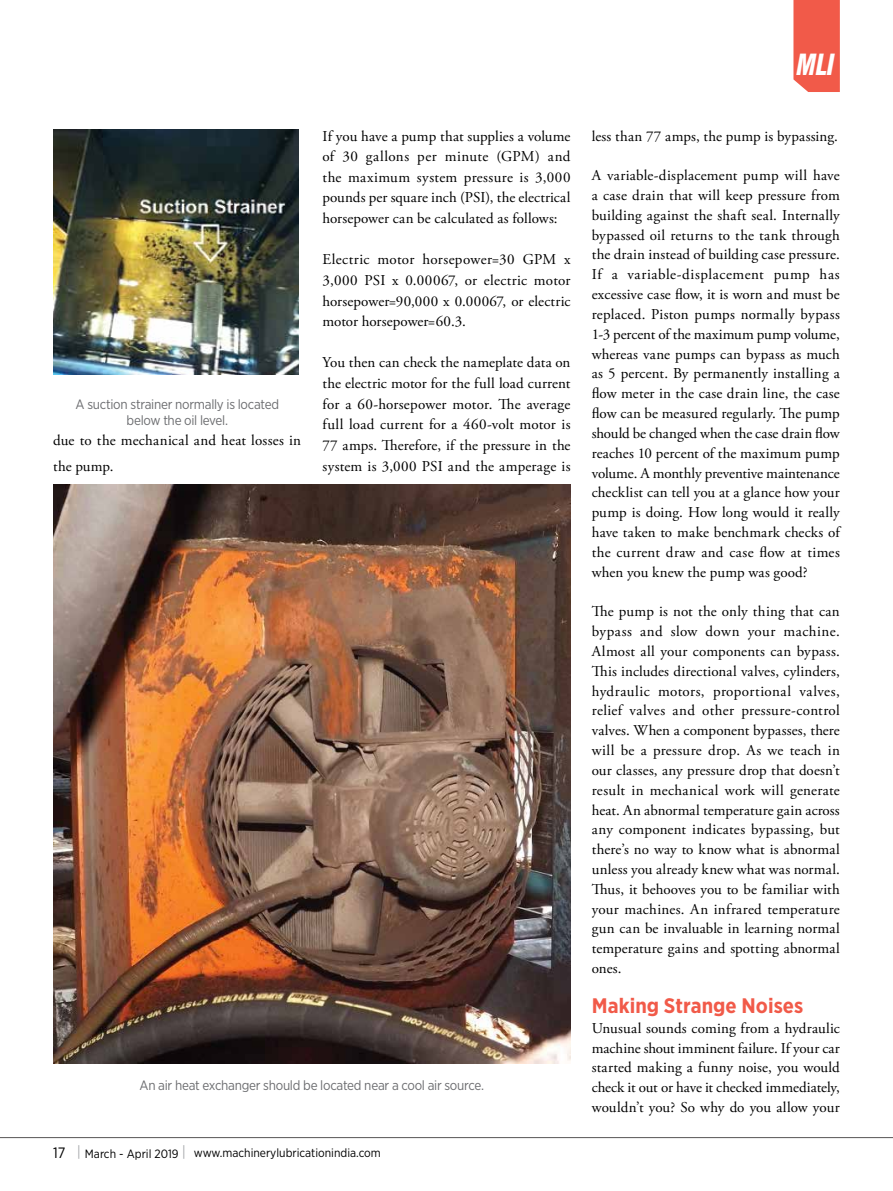
<style>
.page{position:relative;width:893px;height:1191px;background:#fff}
.page>*{position:absolute;margin:0;border:0;box-sizing:border-box;transform-origin:0 0}
.t1{font:italic 900 condensed 28.5px "Swiss 721 BT";color:#fff;scale:.85 1}
.t2{font:700 21px "Gotham Narrow";color:#f15a49}
.t3{font:15px/19.8px "Adobe Garamond Pro";letter-spacing:.01em;color:#000;text-align:justify}
.t4{font:13.5px/15.8px "Gotham Narrow";letter-spacing:-.02em;color:#6d6e71;text-align:center}
.t5{font:12px "Gotham Narrow";color:#000}
.s1{font-size:15px}
.s2{font-size:15px;color:#a7a9ac}
</style>
<div class="page">
<div style="left:793px;top:0;width:47px;height:92px;background:#f15a49"></div>
<hr style="left:0;top:1137px;width:893px;height:1px;background:#575454">
<img style="left:54px;top:130px;width:245px;height:244px">
<img style="left:53px;top:484px;width:517px;height:579px">
<h1 class="t1" style="left:797px;top:47px;width:46px">MLI</h1>
<p class="t4" style="left:76px;top:396px;width:205px">A suction strainer normally is located below the oil level.</p>
<p class="t3" style="left:53px;top:428px;width:250px;line-height:26.1px">due to the mechanical and heat losses in the pump.</p>
<p class="t3" style="left:322px;top:126px;width:250px;line-height:20.5px">If you have a pump that supplies a volume of 30 gallons per minute (GPM) and the maximum system pressure is 3,000 pounds per square inch (PSI), the electrical horsepower can be calculated as follows:</p>
<p class="t3" style="left:322px;top:250px;width:250px;line-height:20.5px">Electric motor horsepower=30 GPM x 3,000 PSI x 0.00067, or electric motor horsepower=90,000 x 0.00067, or electric motor horsepower=60.3.</p>
<p class="t3" style="left:322px;top:353px;width:250px;line-height:20.5px">You then can check the nameplate data on the electric motor for the full load current for a 60-horsepower motor. The average full load current for a 460-volt motor is 77 amps. Therefore, if the pressure in the system is 3,000 PSI and the amperage is</p>
<p class="t4" style="left:139px;top:1076px;width:346px">An air heat exchanger should be located near a cool air source.</p>
<p class="t5" style="left:53px;top:1145px;width:329px"><span class="s1">17</span> <span class="s2">|</span> March - April 2019 <span class="s2">|</span> www.machinerylubricationindia.com</p>
<p class="t3" style="left:592px;top:126px;width:248px">less than 77 amps, the pump is bypassing.</p>
<p class="t3" style="left:592px;top:166px;width:250px">A variable-displacement pump will have a case drain that will keep pressure from building against the shaft seal. Internally bypassed oil returns to the tank through the drain instead of building case pressure.<br>If a variable-displacement pump has excessive case flow, it is worn and must be replaced. Piston pumps normally bypass 1-3 percent of the maximum pump volume, whereas vane pumps can bypass as much as 5 percent. By permanently installing a flow meter in the case drain line, the case flow can be measured regularly. The pump should be changed when the case drain flow reaches 10 percent of the maximum pump volume. A monthly preventive maintenance checklist can tell you at a glance how your pump is doing. How long would it really have taken to make benchmark checks of the current draw and case flow at times when you knew the pump was good?</p>
<p class="t3" style="left:592px;top:602px;width:250px">The pump is not the only thing that can bypass and slow down your machine.<br>Almost all your components can bypass.<br>This includes directional valves, cylinders, hydraulic motors, proportional valves, relief valves and other pressure-control valves. When a component bypasses, there will be a pressure drop. As we teach in our classes, any pressure drop that doesn’t result in mechanical work will generate heat. An abnormal temperature gain across any component indicates bypassing, but there’s no way to know what is abnormal unless you already knew what was normal.<br>Thus, it behooves you to be familiar with your machines. An infrared temperature gun can be invaluable in learning normal temperature gains and spotting abnormal ones.</p>
<h2 class="t2" style="left:592px;top:992px;width:213px">Making Strange Noises</h2>
<p class="t3" style="left:592px;top:1018px;width:250px">Unusual sounds coming from a hydraulic machine shout imminent failure. If your car started making a funny noise, you would check it out or have it checked immediately, wouldn’t you? So why do you allow your</p>
</div>
